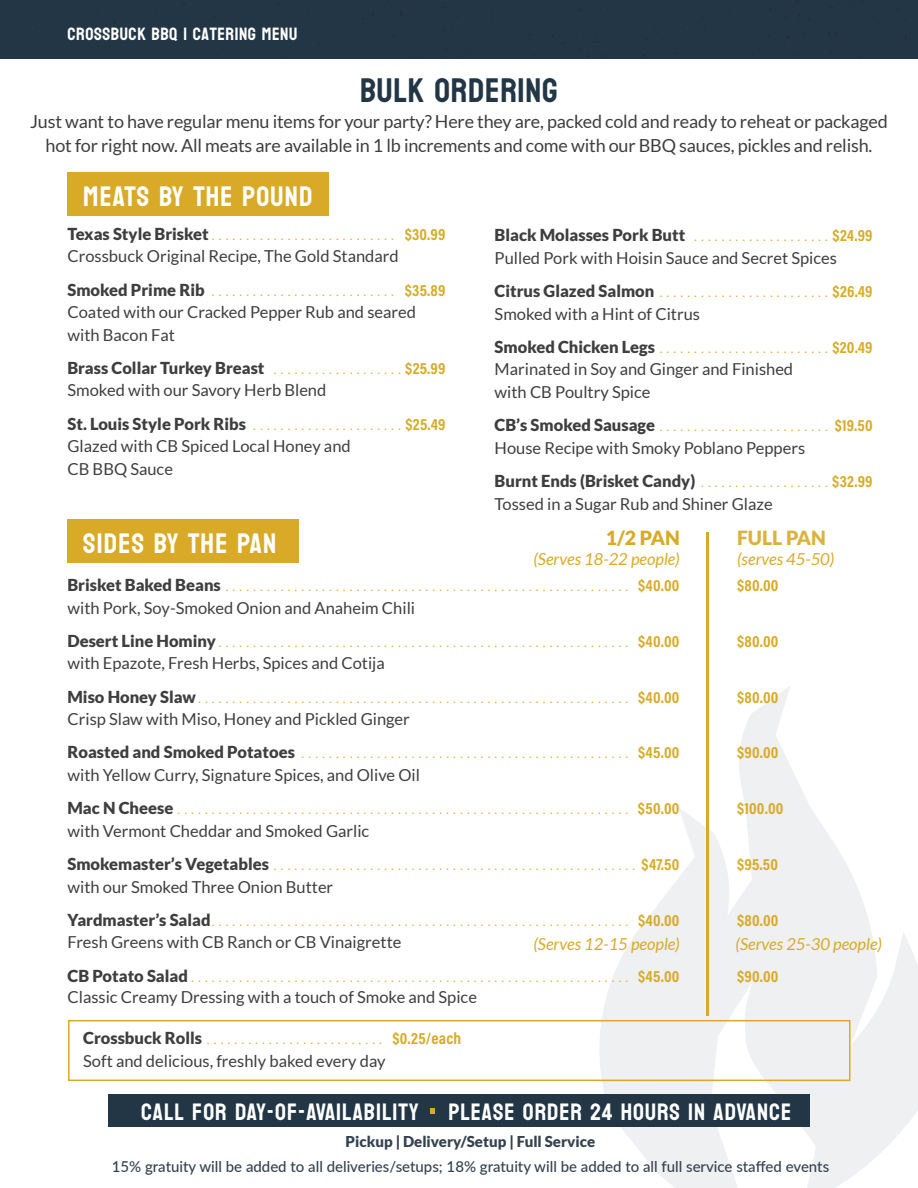
<style>
.page{position:relative;width:918px;height:1188px;background:#fff}
.page>*{position:absolute;margin:0;border:0;box-sizing:border-box;transform-origin:0 0}
.t1{font:34.5px "Koulen";letter-spacing:.02em;color:#223645}
.t2{font:28.5px "Koulen";letter-spacing:.04em;color:#fff}
.t3{font:24px "Koulen";letter-spacing:.04em;color:#fff}
.t4{font:900 19.5px "Lato";color:#ddb23b}
.t5{font:900 19.5px "Lato";color:#d9aa27}
.t6{font:18px/24px "Lato";letter-spacing:-.01em;color:#3e3e3f;text-align:center}
.t7{font:18px "Koulen";letter-spacing:.03em;color:#fff}
.t8{font:16.5px/22.5px "Lato";color:#3e3e3f}
.t9{font:italic 16.5px "Lato";color:#d9aa27}
.t10{font:700 16.5px "Acumin Pro Cond";letter-spacing:.01em;color:#d9aa27}
.t11{font:500 15px "Lato";color:#344250}
.t12{font:900 15px "Lato";color:#344250}
.t13{font:900 9px "Lato";color:#ddb23b}
.s1{font-size:16.5px;color:#3e3e3f}
.s2{font-family:"Acumin Pro Cond";font-weight:700;font-size:16.5px;color:#d9aa27}
.s3{font-weight:900}
.s4{font-weight:900;font-size:9px;color:#ddb23b}
.s5{font-family:"Acumin Pro Cond";font-weight:700;color:#d9aa27}
</style>
<div class="page">
<svg style="left:596px;top:686px;width:322px;height:502px;fill:#eff0f2"></svg>
<div style="left:0;top:0;width:918px;height:58px;background:#223645"></div>
<svg style="left:266px;top:58px;width:270px;height:1px"></svg>
<svg style="left:542px;top:58px;width:375px;height:1px"></svg>
<div style="left:68px;top:173px;width:261px;height:43px;background:#d9aa27"></div>
<div style="left:108px;top:1095px;width:702px;height:32px;background:#223645"></div>
<svg style="left:431px;top:1108px;width:4px;height:6px"></svg>
<div style="left:68px;top:520px;width:231px;height:43px;background:#d9aa27"></div>
<hr style="left:706px;top:533px;width:3px;height:483px;background:#d9aa27">
<div style="left:68px;top:1020px;width:782px;height:61px;border:2px solid #d9aa27"></div>
<h3 class="t7" style="left:68px;top:23px;width:231px">CROSSBUCK BBQ | CATERING MENU</h3>
<p class="t1" style="left:360px;top:70px;width:199px">BULK ORDERING</p>
<p class="t6" style="left:30px;top:110px;width:859px">Just want to have regular menu items for your party? Here they are, packed cold and ready to reheat or packaged hot for right now. All meats are available in 1 lb increments and come with our BBQ sauces, pickles and relish.</p>
<p class="t2" style="left:83px;top:179px;width:231px">MEATS BY THE POUND</p>
<p class="t13" style="left:68px;top:231px;width:380px"><span class="s1">Texas Style Brisket</span>........................... <span class="s2">$30.99</span></p>
<p class="t8" style="left:68px;top:245px;width:333px">Crossbuck Original Recipe, The Gold Standard</p>
<p class="t13" style="left:68px;top:287px;width:380px"><span class="s1">Smoked Prime Rib</span> ........................... <span class="s2">$35.89</span></p>
<p class="t8" style="left:68px;top:301px;width:350px">Coated with our Cracked Pepper Rub and seared with Bacon Fat</p>
<p class="t8" style="left:68px;top:357px;width:380px"><span class="s3">Brass Collar Turkey Breast</span> <span class="s4">. . . . . . . . . . . . . . . . . . .</span> <span class="s5">$25.99<br></span>Smoked with our Savory Herb Blend</p>
<p class="t13" style="left:68px;top:421px;width:380px"><span class="s1">St. Louis Style Pork Ribs</span> ......................<span class="s2">$25.49</span></p>
<p class="t8" style="left:68px;top:435px;width:285px">Glazed with CB Spiced Local Honey and<br>CB BBQ Sauce</p>
<p class="t8" style="left:495px;top:224px;width:380px"><span class="s3">Black Molasses Pork Butt</span> <span class="s4">. . . . . . . . . . . . . . . . . . . .</span> <span class="s5">$24.99<br></span>Pulled Pork with Hoisin Sauce and Secret Spices</p>
<p class="t13" style="left:495px;top:289px;width:380px"><span class="s1">Citrus Glazed Salmon</span> .........................<span class="s2">$26.49</span></p>
<p class="t8" style="left:495px;top:302px;width:207px">Smoked with a Hint of Citrus</p>
<p class="t13" style="left:495px;top:344px;width:380px"><span class="s1">Smoked Chicken Legs</span> .........................<span class="s2">$20.49</span></p>
<p class="t8" style="left:495px;top:358px;width:300px">Marinated in Soy and Ginger and Finished with CB Poultry Spice</p>
<p class="t13" style="left:495px;top:423px;width:380px"><span class="s1">CB’s Smoked Sausage</span> ......................... <span class="s2">$19.50</span></p>
<p class="t8" style="left:495px;top:436px;width:312px">House Recipe with Smoky Poblano Peppers</p>
<p class="t8" style="left:495px;top:470px;width:380px"><span class="s3">Burnt Ends (Brisket Candy)</span> <span class="s4">. . . . . . . . . . . . . . . . . . .</span> <span class="s5">$32.99<br></span>Tossed in a Sugar Rub and Shiner Glaze</p>
<p class="t2" style="left:83px;top:527px;width:194px">SIDES BY THE PAN</p>
<p class="t5" style="left:606px;top:527px;width:76px">1/2 PAN</p>
<p class="t9" style="left:533px;top:549px;width:148px">(Serves 18-22 people)</p>
<p class="t4" style="left:737px;top:527px;width:90px">FULL PAN</p>
<p class="t9" style="left:737px;top:549px;width:99px">(serves 45-50)</p>
<p class="t13" style="left:68px;top:583px;width:614px"><span class="s1">Brisket Baked Beans</span>........................................................... <span class="s2">$40.00</span></p>
<p class="t8" style="left:68px;top:596px;width:349px">with Pork, Soy-Smoked Onion and Anaheim Chili</p>
<p class="t13" style="left:68px;top:638px;width:614px"><span class="s1">Desert Line Hominy</span> ............................................................ <span class="s2">$40.00</span></p>
<p class="t8" style="left:68px;top:652px;width:319px">with Epazote, Fresh Herbs, Spices and Cotija</p>
<p class="t13" style="left:68px;top:694px;width:614px"><span class="s1">Miso Honey Slaw</span>............................................................... <span class="s2">$40.00</span></p>
<p class="t8" style="left:68px;top:708px;width:344px">Crisp Slaw with Miso, Honey and Pickled Ginger</p>
<p class="t13" style="left:68px;top:750px;width:614px"><span class="s1">Roasted and Smoked Potatoes</span> ................................................ <span class="s2">$45.00</span></p>
<p class="t8" style="left:68px;top:764px;width:354px">with Yellow Curry, Signature Spices, and Olive Oil</p>
<p class="t13" style="left:68px;top:806px;width:614px"><span class="s1">Mac N Cheese</span> .................................................................. <span class="s2">$50.00</span></p>
<p class="t8" style="left:68px;top:819px;width:303px">with Vermont Cheddar and Smoked Garlic</p>
<p class="t13" style="left:68px;top:862px;width:614px"><span class="s1">Smokemaster’s Vegetables</span> ..................................................... <span class="s2">$47.50</span></p>
<p class="t8" style="left:68px;top:875px;width:267px">with our Smoked Three Onion Butter</p>
<p class="t13" style="left:68px;top:917px;width:614px"><span class="s1">Yardmaster’s Salad</span>............................................................. <span class="s2">$40.00</span></p>
<p class="t8" style="left:68px;top:931px;width:336px">Fresh Greens with CB Ranch or CB Vinaigrette</p>
<p class="t13" style="left:68px;top:973px;width:614px"><span class="s1">CB Potato Salad</span> ................................................................ <span class="s2">$45.00</span></p>
<p class="t8" style="left:68px;top:986px;width:411px">Classic Creamy Dressing with a touch of Smoke and Spice</p>
<p class="t9" style="left:533px;top:935px;width:148px">(Serves 12-15 people)</p>
<p class="t10" style="left:737px;top:575px;width:43px">$80.00</p>
<p class="t10" style="left:737px;top:630px;width:43px">$80.00</p>
<p class="t10" style="left:737px;top:686px;width:43px">$80.00</p>
<p class="t10" style="left:737px;top:742px;width:43px">$90.00</p>
<p class="t10" style="left:737px;top:798px;width:48px">$100.00</p>
<p class="t10" style="left:737px;top:854px;width:43px">$95.50</p>
<p class="t10" style="left:737px;top:909px;width:43px">$80.00</p>
<p class="t9" style="left:736px;top:935px;width:148px">(Serves 25-30 people)</p>
<p class="t10" style="left:737px;top:965px;width:43px">$90.00</p>
<p class="t13" style="left:83px;top:1036px;width:380px"><span class="s1">Crossbuck Rolls</span> .......................... <span class="s2">$0.25/each</span></p>
<p class="t8" style="left:83px;top:1050px;width:304px">Soft and delicious, freshly baked every day</p>
<p class="t3" style="left:141px;top:1097px;width:652px">CALL FOR DAY-OF-AVAILABILITY PLEASE ORDER 24 HOURS IN ADVANCE</p>
<p class="t12" style="left:346px;top:1133px;width:251px">Pickup | Delivery/Setup | Full Service</p>
<p class="t11" style="left:112px;top:1156px;width:719px">15% gratuity will be added to all deliveries/setups; 18% gratuity will be added to all full service staffed events</p>
</div>
